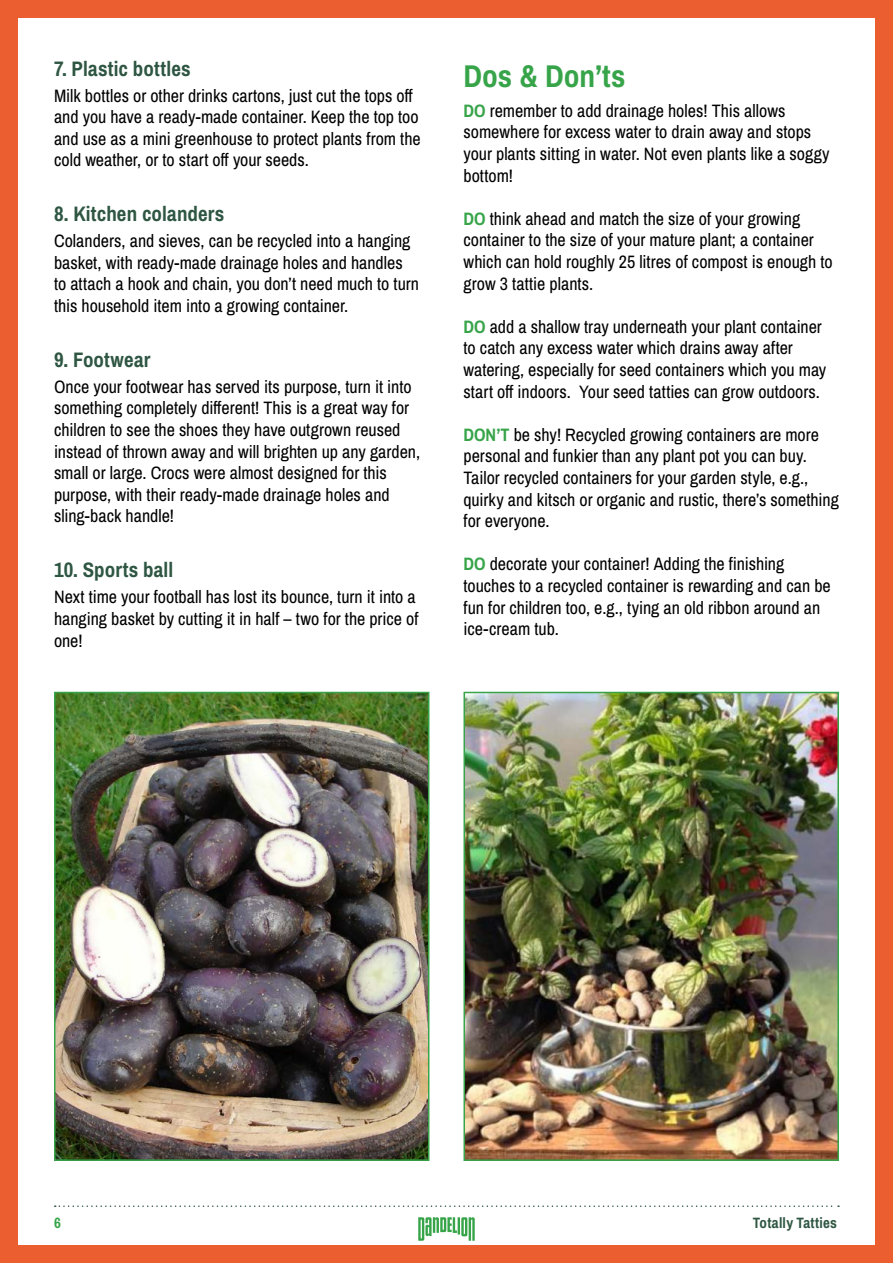
<style>
.page{position:relative;width:893px;height:1263px;background:#fff}
.page>*{position:absolute;margin:0;border:0;box-sizing:border-box;transform-origin:0 0}
.t1{font:700 31.5px "Archivo Narrow";color:#37a449}
.t2{font:700 21px "Archivo Narrow";letter-spacing:.005em;color:#2e5642}
.t3{font:18px/21.6px "Archivo Narrow";color:#000}
.t4{font:700 15px "Archivo Narrow";letter-spacing:.015em;color:#2e5642}
.t5{font:700 15px "Archivo Narrow";color:#37a449}
.s1{font-weight:700;color:#37a449}
</style>
<div class="page">
<svg style="left:55px;top:1205px;width:784px;height:2px"></svg>
<svg style="left:418px;top:1217px;width:57px;height:24px"></svg>
<img style="left:466px;top:695px;width:370px;height:463px">
<div style="left:463px;top:692px;width:376px;height:469px;border:2px solid #37a449"></div>
<img style="left:57px;top:695px;width:369px;height:463px">
<div style="left:54px;top:692px;width:375px;height:469px;border:2px solid #37a449"></div>
<div style="left:0;top:0;width:893px;height:1263px;border:18px solid #eb5e2f"></div>
<p class="t2" style="left:54px;top:54px;width:138px">7. Plastic bottles</p>
<p class="t3" style="left:54px;top:84px;width:368px">Milk bottles or other drinks cartons, just cut the tops off and you have a ready-made container. Keep the top too and use as a mini greenhouse to protect plants from the cold weather, or to start off your seeds.</p>
<p class="t2" style="left:54px;top:199px;width:172px">8. Kitchen colanders</p>
<p class="t3" style="left:54px;top:230px;width:367px">Colanders, and sieves, can be recycled into a hanging basket, with ready-made drainage holes and handles to attach a hook and chain, you don’t need much to turn this household item into a growing container.</p>
<p class="t2" style="left:54px;top:345px;width:98px">9. Footwear</p>
<p class="t3" style="left:54px;top:375px;width:368px">Once your footwear has served its purpose, turn it into something completely different! This is a great way for children to see the shoes they have outgrown reused instead of thrown away and will brighten up any garden, small or large. Crocs were almost designed for this purpose, with their ready-made drainage holes and sling-back handle!</p>
<p class="t2" style="left:54px;top:555px;width:121px">10. Sports ball</p>
<p class="t3" style="left:54px;top:586px;width:366px">Next time your football has lost its bounce, turn it into a hanging basket by cutting it in half – two for the price of one!</p>
<h1 class="t1" style="left:463px;top:54px;width:164px">Dos &amp; Don’ts</h1>
<p class="t3" style="left:463px;top:99px;width:368px"><span class="s1">DO</span> remember to add drainage holes! This allows somewhere for excess water to drain away and stops your plants sitting in water. Not even plants like a soggy bottom!</p>
<p class="t3" style="left:463px;top:207px;width:371px"><span class="s1">DO</span> think ahead and match the size of your growing container to the size of your mature plant; a container which can hold roughly 25 litres of compost is enough to grow 3 tattie plants.</p>
<p class="t3" style="left:463px;top:315px;width:364px"><span class="s1">DO</span> add a shallow tray underneath your plant container to catch any excess water which drains away after watering, especially for seed containers which you may start off indoors. Your seed tatties can grow outdoors.</p>
<p class="t3" style="left:463px;top:423px;width:377px"><span class="s1">DON’T</span> be shy! Recycled growing containers are more personal and funkier than any plant pot you can buy.<br>Tailor recycled containers for your garden style, e.g., quirky and kitsch or organic and rustic, there’s something for everyone.</p>
<p class="t3" style="left:463px;top:553px;width:369px"><span class="s1">DO</span> decorate your container! Adding the finishing touches to a recycled container is rewarding and can be fun for children too, e.g., tying an old ribbon around an ice-cream tub.</p>
<p class="t5" style="left:54px;top:1212px;width:8px">6</p>
<p class="t4" style="left:753px;top:1212px;width:86px">Totally Tatties</p>
</div>
